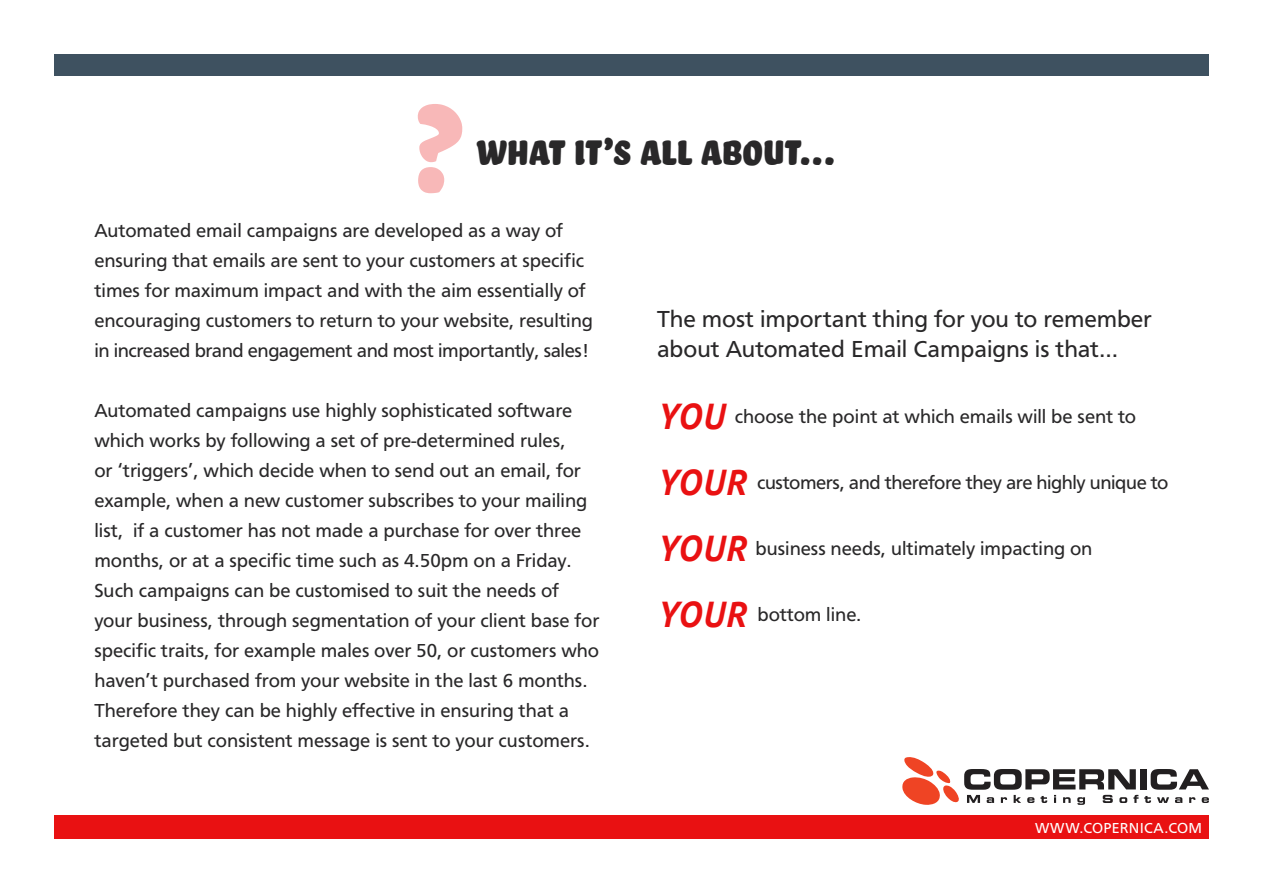
<style>
.page{position:relative;width:1263px;height:893px;background:#fff}
.page>*{position:absolute;margin:0;border:0;box-sizing:border-box;transform-origin:0 0}
.t1{font:45px "Bello Sm Cp";color:#292829}
.t2{font:24px/30px "Carto Gothic Std";color:#292829}
.t3{font:19.5px/30px "Carto Gothic Std";color:#292829}
.t4{font:19.5px "Carto Gothic Std";letter-spacing:-.02em;color:#292829}
.t5{font:15px "Carto Gothic Std";letter-spacing:.02em;color:#fff}
.s1{font-family:"PT Sans";font-weight:700;font-style:italic;font-size:36px;color:#e91112}
</style>
<div class="page">
<div style="left:54px;top:816px;width:1155px;height:23px;background:#e91112"></div>
<div style="left:54px;top:54px;width:1155px;height:21px;background:#3e5160"></div>
<svg style="left:1144px;top:796px;width:7px;height:7px"></svg>
<svg style="left:1157px;top:797px;width:12px;height:6px"></svg>
<svg style="left:1175px;top:797px;width:7px;height:6px"></svg>
<svg style="left:1189px;top:797px;width:6px;height:6px"></svg>
<svg style="left:1202px;top:797px;width:7px;height:6px"></svg>
<svg style="left:902px;top:757px;width:236px;height:48px"></svg>
<div style="left:1140px;top:769px;width:6px;height:20px;background:#221f20"></div>
<svg style="left:1151px;top:769px;width:58px;height:21px"></svg>
<svg style="left:418px;top:104px;width:44px;height:89px"></svg>
<h1 class="t1" style="left:475px;top:128px;width:361px">What it’s all about...</h1>
<p class="t3" style="left:94px;top:216px;width:500px">Automated email campaigns are developed as a way of ensuring that emails are sent to your customers at specific times for maximum impact and with the aim essentially of encouraging customers to return to your website, resulting in increased brand engagement and most importantly, sales!</p>
<p class="t3" style="left:94px;top:396px;width:506px">Automated campaigns use highly sophisticated software which works by following a set of pre-determined rules,<br>or ‘triggers’, which decide when to send out an email, for example, when a new customer subscribes to your mailing list, if a customer has not made a purchase for over three months, or at a specific time such as 4.50pm on a Friday.<br>Such campaigns can be customised to suit the needs of your business, through segmentation of your client base for specific traits, for example males over 50, or customers who haven’t purchased from your website in the last 6 months.<br>Therefore they can be highly effective in ensuring that a targeted but consistent message is sent to your customers.</p>
<p class="t2" style="left:657px;top:304px;width:496px">The most important thing for you to remember about Automated Email Campaigns is that...</p>
<p class="t3" style="left:658px;top:402px;width:479px"><span class="s1">YOU</span> choose the point at which emails will be sent to</p>
<p class="t4" style="left:658px;top:471px;width:512px"><span class="s1">YOUR</span> customers, and therefore they are highly unique to</p>
<p class="t3" style="left:658px;top:534px;width:435px"><span class="s1">YOUR</span> business needs, ultimately impacting on</p>
<p class="t3" style="left:658px;top:600px;width:204px"><span class="s1">YOUR</span> bottom line.</p>
<p class="t5" style="left:1035px;top:819px;width:169px">www.copernica.com</p>
</div>
